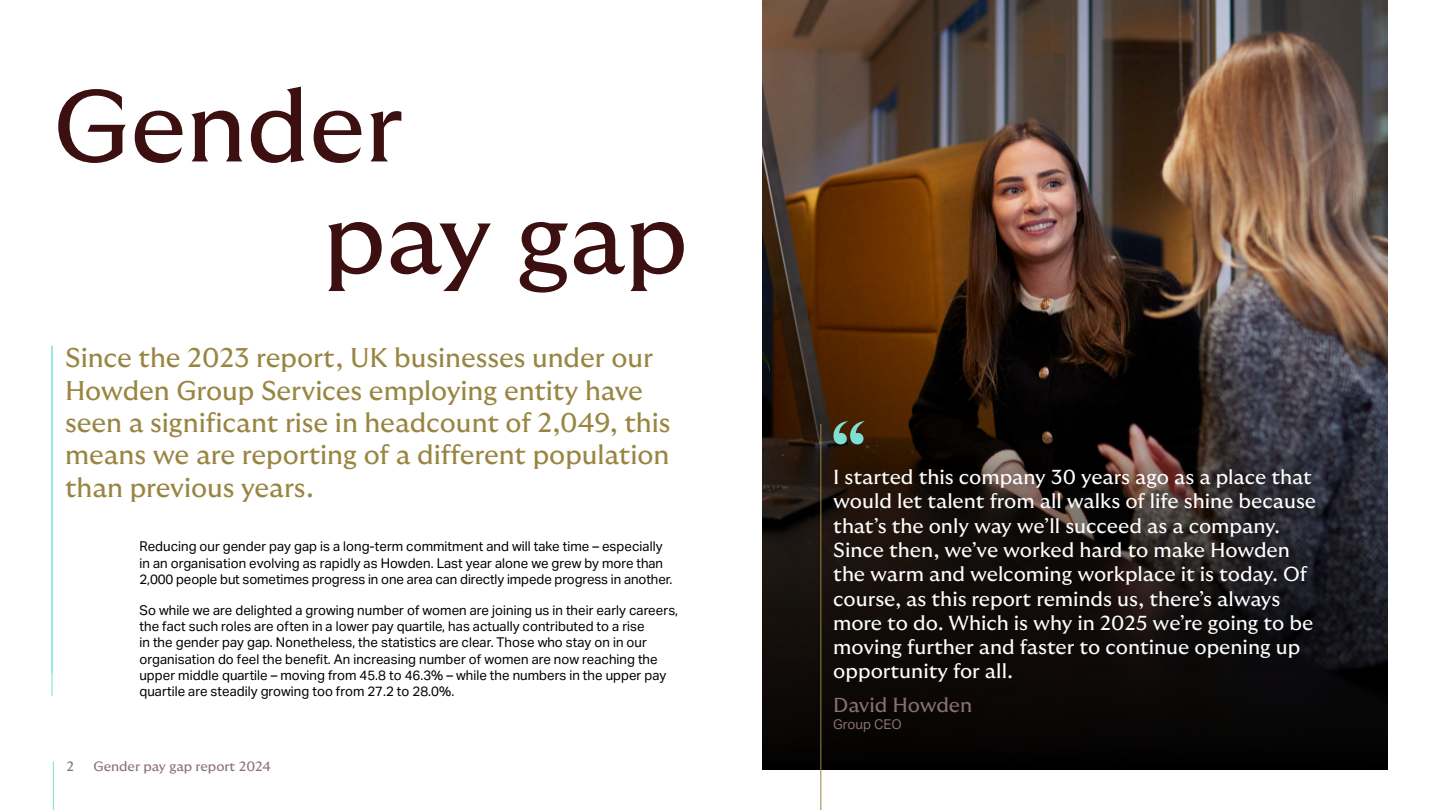
<style>
.page{position:relative;width:1440px;height:810px;background:#fff}
.page>*{position:absolute;margin:0;border:0;box-sizing:border-box;transform-origin:0 0}
.t1{font:101.25px/111.4px "GT Ultra Median";letter-spacing:-.005em;color:#3c0f11}
.t2{font:27px/32.4px "GT Ultra Median";color:#998542}
.t3{font:20.25px/24.3px "GT Ultra Median";letter-spacing:-.005em;color:#fff}
.t4{font:20.25px "GT Ultra Median";letter-spacing:-.005em;color:#8a6f70}
.t5{font:13.5px/16.2px "Aktiv Grotesk";color:#000}
.t6{font:13.5px "GT Ultra Median";letter-spacing:-.005em;color:#8a6f70}
.t7{font:13.5px "Aktiv Grotesk";letter-spacing:-.005em;color:#8a6f70}
</style>
<div class="page">
<hr style="left:53px;top:761px;width:1px;height:49px;background:#7ce0d3">
<img style="left:762px;top:0;width:626px;height:769px">
<svg style="left:833px;top:421px;width:32px;height:23px"></svg>
<hr style="left:820px;top:424px;width:1px;height:386px;background:#998542">
<div style="left:814px;top:449px;width:521px;height:301px;background:#000;opacity:.75"></div>
<hr style="left:52px;top:346px;width:1px;height:350px;background:#7ce0d3">
<h1 class="t1" style="left:323px;top:72px;width:367px;text-indent:-270px">Gender<br>pay gap</h1>
<h2 class="t2" style="left:65px;top:342px;width:607px">Since the 2023 report, UK businesses under our Howden Group Services employing entity have seen a significant rise in headcount of 2,049, this means we are reporting of a different population than previous years.</h2>
<p class="t5" style="left:140px;top:539px;width:534px">Reducing our gender pay gap is a long-term commitment and will take time – especially in an organisation evolving as rapidly as Howden. Last year alone we grew by more than<br>2,000 people but sometimes progress in one area can directly impede progress in another.</p>
<p class="t5" style="left:140px;top:602px;width:540px">So while we are delighted a growing number of women are joining us in their early careers, the fact such roles are often in a lower pay quartile, has actually contributed to a rise<br>in the gender pay gap. Nonetheless, the statistics are clear. Those who stay on in our organisation do feel the benefit. An increasing number of women are now reaching the upper middle quartile – moving from 45.8 to 46.3% – while the numbers in the upper pay quartile are steadily growing too from 27.2 to 28.0%.</p>
<p class="t6" style="left:67px;top:759px;width:9px">2</p>
<p class="t6" style="left:94px;top:759px;width:179px">Gender pay gap report 2024</p>
<p class="t3" style="left:833px;top:465px;width:484px">I started this company 30 years ago as a place that would let talent from all walks of life shine because that’s the only way we’ll succeed as a company.<br>Since then, we’ve worked hard to make Howden the warm and welcoming workplace it is today. Of course, as this report reminds us, there’s always more to do. Which is why in 2025 we’re going to be moving further and faster to continue opening up opportunity for all.</p>
<h3 class="t4" style="left:833px;top:693px;width:140px">David Howden</h3>
<p class="t7" style="left:833px;top:716px;width:70px">Group CEO</p>
</div>
